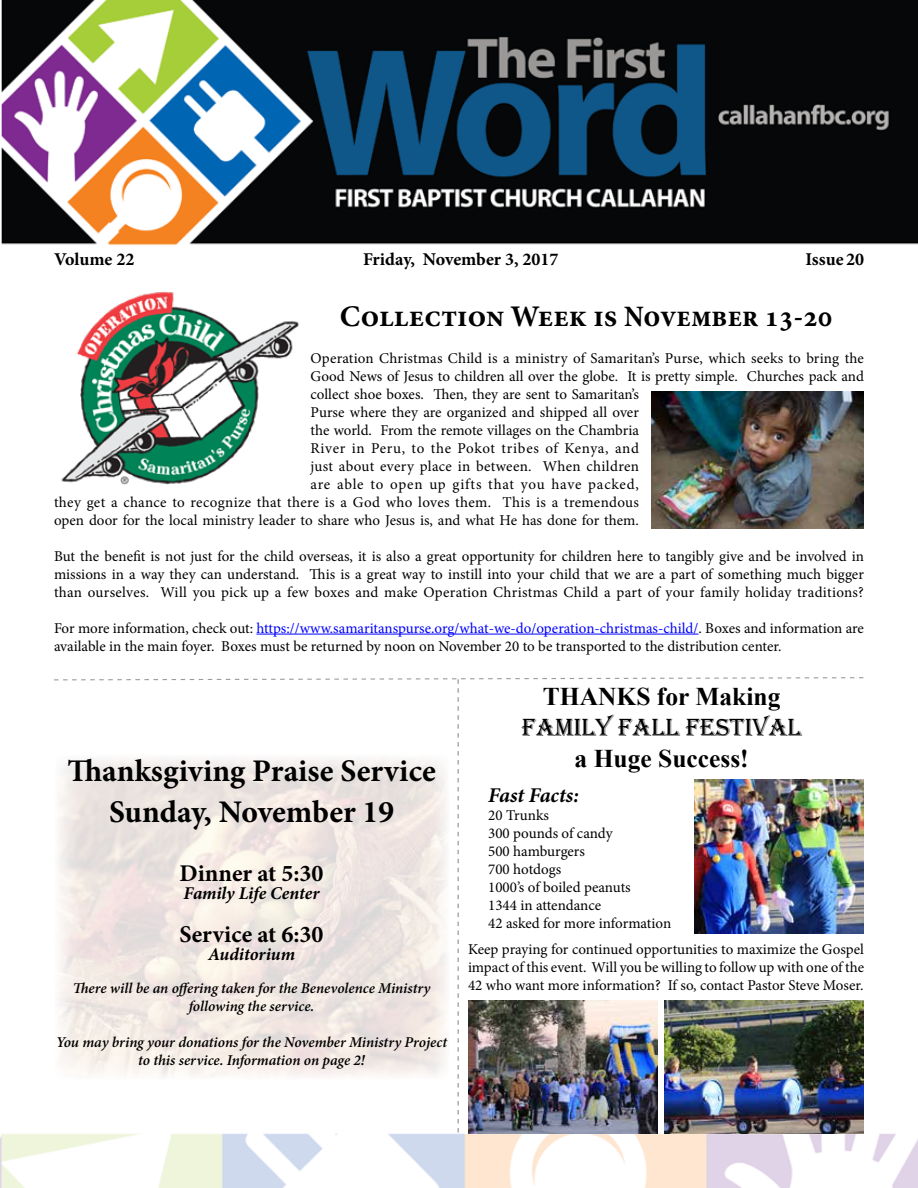
<style>
.page{position:relative;width:918px;height:1188px;background:#fff}
.page>*{position:absolute;margin:0;border:0;box-sizing:border-box;transform-origin:0 0}
.t1{font:700 31.5px/40.5px "Minion Pro";letter-spacing:.005em;color:#000;text-align:center}
.t2{font:700 30px "Minion Pro";color:#000}
.t3{font:700 25.5px "Times New Roman";color:#000}
.t4{font:25.5px "Algerian";color:#000}
.t5{font:700 24px "Minion Pro";letter-spacing:.005em;color:#000}
.t6{font:italic 700 21px "Minion Pro";letter-spacing:-.005em;color:#000}
.t7{font:700 18px "Minion Pro";color:#000}
.t8{font:italic 700 18px "Minion Pro";letter-spacing:-.005em;color:#000}
.t9{font:15px/18px "Minion Pro";color:#000;text-align:justify}
.t10{font:italic 600 15px/18px "Minion Pro";letter-spacing:-.005em;color:#000;text-align:center}
.t11{font:15px "Minion Pro";letter-spacing:.02em;color:#000}
.t12{font:15px "Minion Pro";letter-spacing:.04em;color:#000}
.t13{font:15px "Minion Pro";letter-spacing:.05em;color:#000}
.s1{font-stretch:condensed}
.s2{color:#00f}
</style>
<div class="page">
<img style="left:0;top:0;width:918px;height:1188px">
<hr style="left:256px;top:634px;width:443px;height:1px;background:#00f">
<img style="left:651px;top:392px;width:213px;height:137px">
<img style="left:54px;top:288px;width:246px;height:200px">
<svg style="left:53px;top:677px;width:812px;height:455px"></svg>
<img style="left:468px;top:1001px;width:190px;height:133px">
<img style="left:664px;top:1001px;width:200px;height:133px">
<img style="left:695px;top:780px;width:168px;height:154px">
<p class="t7" style="left:54px;top:247px;width:82px">Volume 22</p>
<p class="t7" style="left:363px;top:247px;width:197px">Friday, November 3, 2017</p>
<p class="t7" style="left:806px;top:247px;width:60px">Issue 20</p>
<h2 class="t2" style="left:340px;top:295px;width:494px">Collection Week is <span class="s1">November 13-20</span></h2>
<p class="t9" style="left:311px;top:349px;width:555px">Operation Christmas Child is a ministry of Samaritan’s Purse, which seeks to bring the</p>
<p class="t9" style="left:311px;top:367px;width:555px">Good News of Jesus to children all over the globe. It is pretty simple. Churches pack and</p>
<p class="t9" style="left:311px;top:385px;width:330px">collect shoe boxes. Then, they are sent to Samaritan’s</p>
<p class="t9" style="left:311px;top:403px;width:330px">Purse where they are organized and shipped all over</p>
<p class="t9" style="left:311px;top:421px;width:330px">the world. From the remote villages on the Chambria</p>
<p class="t12" style="left:311px;top:438px;width:330px">River in Peru, to the Pokot tribes of Kenya, and</p>
<p class="t11" style="left:311px;top:456px;width:330px">just about every place in between. When children</p>
<p class="t13" style="left:311px;top:474px;width:330px">are able to open up gifts that you have packed,</p>
<p class="t11" style="left:54px;top:492px;width:586px">they get a chance to recognize that there is a God who loves them. This is a tremendous</p>
<p class="t9" style="left:54px;top:511px;width:587px">open door for the local ministry leader to share who Jesus is, and what He has done for them.</p>
<p class="t9" style="left:54px;top:547px;width:812px">But the benefit is not just for the child overseas, it is also a great opportunity for children here to tangibly give and be involved in missions in a way they can understand. This is a great way to instill into your child that we are a part of something much bigger than ourselves. Will you pick up a few boxes and make Operation Christmas Child a part of your family holiday traditions?</p>
<p class="t9" style="left:54px;top:619px;width:812px">For more information, check out: <span class="s2">https://www.samaritanspurse.org/what-we-do/operation-christmas-child/</span>. Boxes and information are available in the main foyer. Boxes must be returned by noon on November 20 to be transported to the distribution center.</p>
<h3 class="t3" style="left:543px;top:679px;width:239px">THANKS for Making</h3>
<h3 class="t4" style="left:522px;top:713px;width:281px">FAMILY FALL FESTIVAL</h3>
<h3 class="t3" style="left:575px;top:740px;width:176px">a Huge Success!</h3>
<h3 class="t6" style="left:488px;top:780px;width:92px">Fast Facts:</h3>
<p class="t9" style="left:488px;top:806px;width:184px;text-align:left">20 Trunks<br>300 pounds of candy<br>500 hamburgers<br>700 hotdogs<br>1000’s of boiled peanuts<br>1344 in attendance<br>42 asked for more information</p>
<p class="t9" style="left:468px;top:940px;width:398px">Keep praying for continued opportunities to maximize the Gospel impact of this event. Will you be willing to follow up with one of the 42 who want more information? If so, contact Pastor Steve Moser.</p>
<h1 class="t1" style="left:67px;top:750px;width:370px">Thanksgiving Praise Service<br>Sunday, November 19</h1>
<h3 class="t5" style="left:180px;top:856px;width:146px">Dinner at 5:30</h3>
<p class="t8" style="left:184px;top:880px;width:137px">Family Life Center</p>
<h3 class="t5" style="left:180px;top:917px;width:146px">Service at 6:30</h3>
<p class="t8" style="left:208px;top:941px;width:89px">Auditorium</p>
<p class="t10" style="left:73px;top:979px;width:359px">There will be an offering taken for the Benevolence Ministry following the service.</p>
<p class="t10" style="left:56px;top:1033px;width:393px">You may bring your donations for the November Ministry Project to this service. Information on page 2!</p>
</div>
